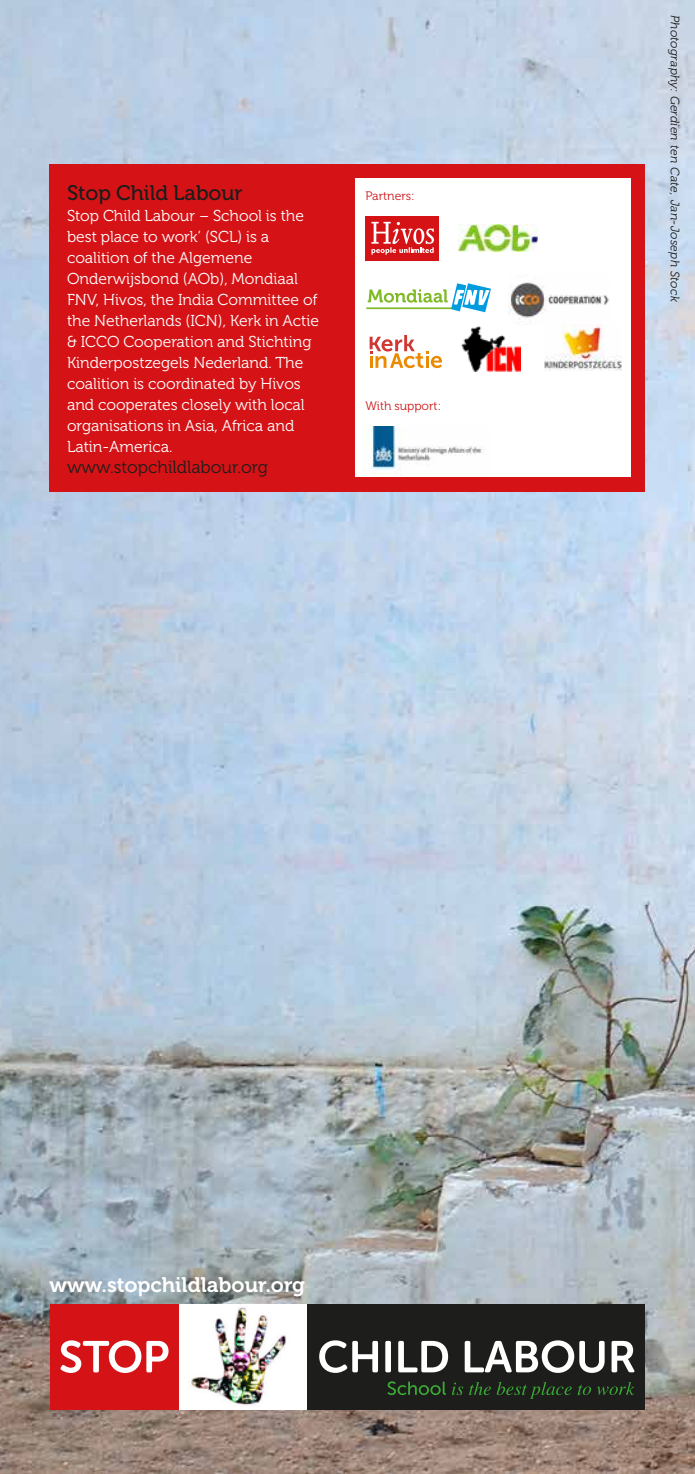
<style>
.page{position:relative;width:695px;height:1474px;background:#fff}
.page>*{position:absolute;margin:0;border:0;box-sizing:border-box;transform-origin:0 0}
.t1{font:21px "Museo 700";color:#fff}
.t2{font:21px "Museo 500";color:#1d1d1b}
.t3{font:17.5px "Museo 300";color:#1d1d1b}
.t4{font:15.75px/21px "Museo 300";color:#fff}
.t5{font:italic 12.25px "Museo 300";letter-spacing:.015em;color:#1d1d1b}
.t6{font:12.25px "Museo 300";color:#cd171a}
</style>
<div class="page">
<img style="left:0;top:0;width:694px;height:1473px">
<div style="left:50px;top:164px;width:595px;height:327px;background:#d51317"></div>
<div style="left:355px;top:179px;width:275px;height:298px;background:#fff"></div>
<div style="left:365px;top:216px;width:74px;height:44px;background:#d51317"></div>
<svg style="left:371px;top:222px;width:63px;height:33px"></svg>
<img style="left:458px;top:224px;width:80px;height:28px">
<hr style="left:366px;top:307px;width:92px;height:2px;background:#80ba27">
<svg style="left:367px;top:283px;width:124px;height:29px"></svg>
<img style="left:508px;top:282px;width:101px;height:37px">
<svg style="left:369px;top:335px;width:73px;height:33px"></svg>
<img style="left:461px;top:326px;width:59px;height:45px">
<img style="left:544px;top:324px;width:77px;height:47px">
<img style="left:370px;top:427px;width:112px;height:48px">
<div style="left:179px;top:1303px;width:129px;height:106px;background:#fff"></div>
<div style="left:307px;top:1303px;width:338px;height:106px;background:#1d1d1b"></div>
<img style="left:190px;top:1307px;width:97px;height:98px">
<div style="left:50px;top:1303px;width:128px;height:106px;background:#d51317"></div>
<svg style="left:60px;top:1340px;width:108px;height:32px"></svg>
<svg style="left:319px;top:1340px;width:315px;height:32px"></svg>
<svg style="left:387px;top:1381px;width:247px;height:17px"></svg>
<h1 class="t2" style="left:67px;top:181px;width:177px">Stop Child Labour</h1>
<p class="t4" style="left:67px;top:205px;width:253px">Stop Child Labour – School is the best place to work’ (SCL) is a coalition of the Algemene<br>Onderwijsbond (AOb), Mondiaal<br>FNV, Hivos, the India Committee of the Netherlands (ICN), Kerk in Actie &amp; ICCO Cooperation and Stichting<br>Kinderpostzegels Nederland. The coalition is coordinated by Hivos and cooperates closely with local organisations in Asia, Africa and<br>Latin-America.</p>
<p class="t3" style="left:67px;top:457px;width:202px">www.stopchildlabour.org</p>
<p class="t6" style="left:365px;top:189px;width:51px">Partners:</p>
<p class="t6" style="left:365px;top:399px;width:77px">With support:</p>
<p class="t5" style="left:681px;top:15px;width:288px;rotate:90deg">Photography: Gerdien ten Cate, Jan-Joseph Stock</p>
<h1 class="t1" style="left:50px;top:1273px;width:257px">www.stopchildlabour.org</h1>
</div>
